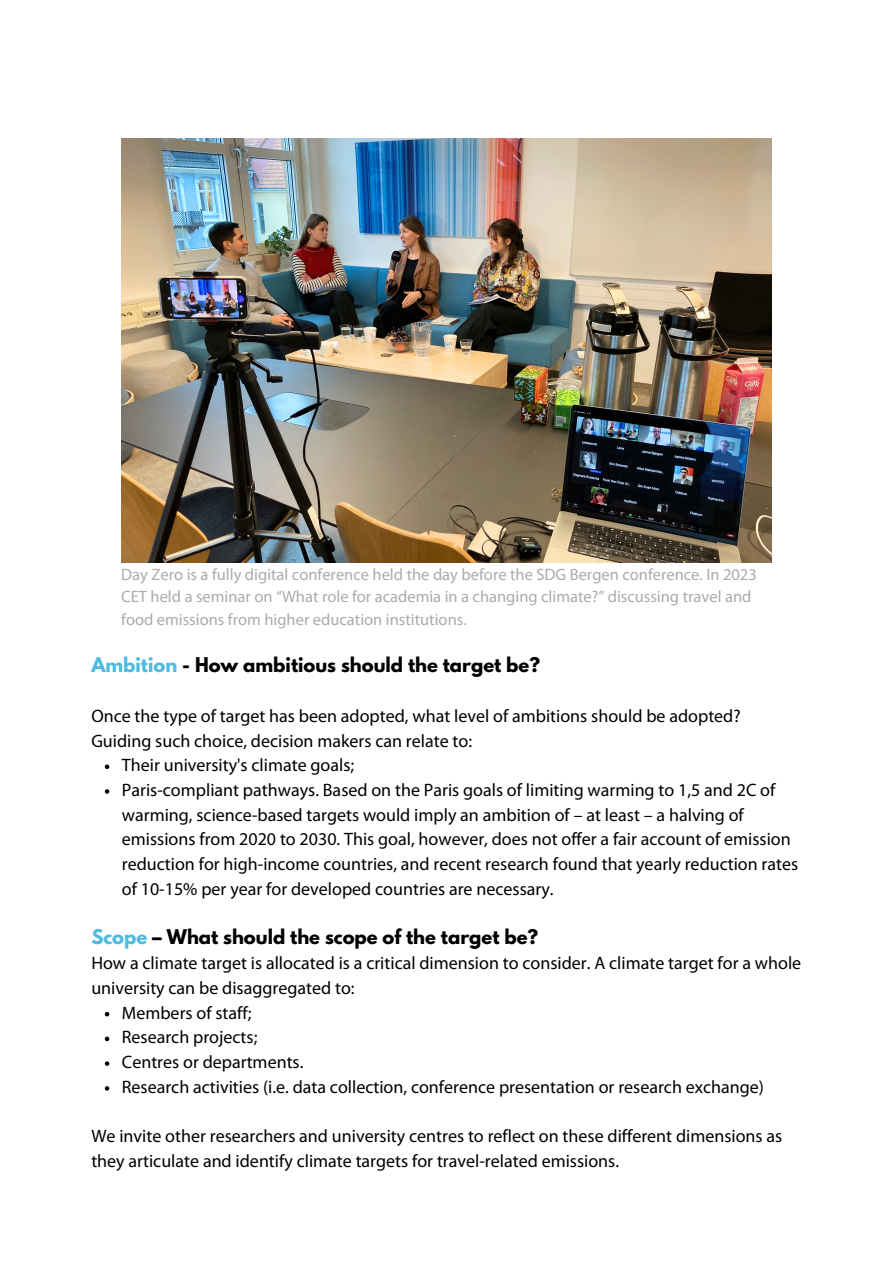
<style>
.page{position:relative;width:893px;height:1264px;background:#fff}
.page>*{position:absolute;margin:0;border:0;box-sizing:border-box;transform-origin:0 0}
.t1{font:18px/24.8px "Myriad Pro";color:#000}
.t2{font:700 18px "League Spartan";color:#000}
.t3{font:16.5px/22.5px "Myriad Pro";color:#ababab}
.s1{color:#4ebbdf}
</style>
<div class="page">
<img style="left:121px;top:138px;width:650px;height:424px">
<svg style="left:105px;top:764px;width:4px;height:5px"></svg>
<svg style="left:105px;top:789px;width:4px;height:4px"></svg>
<svg style="left:105px;top:1012px;width:4px;height:4px"></svg>
<svg style="left:105px;top:1036px;width:4px;height:5px"></svg>
<svg style="left:105px;top:1061px;width:4px;height:4px"></svg>
<svg style="left:105px;top:1086px;width:4px;height:4px"></svg>
<p class="t3" style="left:121px;top:564px;width:637px">Day Zero is a fully digital conference held the day before the SDG Bergen conference. In 2023<br>CET held a seminar on “What role for academia in a changing climate?” discussing travel and food emissions from higher education institutions.</p>
<p class="t2" style="left:91px;top:656px;width:450px"><span class="s1">Ambition</span> - How ambitious should the target be?</p>
<p class="t1" style="left:91px;top:705px;width:651px">Once the type of target has been adopted, what level of ambitions should be adopted?<br>Guiding such choice, decision makers can relate to:</p>
<p class="t1" style="left:122px;top:754px;width:234px">Their university's climate goals;</p>
<p class="t1" style="left:122px;top:779px;width:677px">Paris-compliant pathways. Based on the Paris goals of limiting warming to 1,5 and 2C of warming, science-based targets would imply an ambition of – at least – a halving of emissions from 2020 to 2030. This goal, however, does not offer a fair account of emission reduction for high-income countries, and recent research found that yearly reduction rates of 10-15% per year for developed countries are necessary.</p>
<p class="t2" style="left:91px;top:928px;width:448px"><span class="s1">Scope</span> – What should the scope of the target be?</p>
<p class="t1" style="left:91px;top:952px;width:711px">How a climate target is allocated is a critical dimension to consider. A climate target for a whole university can be disaggregated to:</p>
<p class="t1" style="left:122px;top:1001px;width:131px">Members of staff;</p>
<p class="t1" style="left:122px;top:1026px;width:137px">Research projects;</p>
<p class="t1" style="left:122px;top:1051px;width:183px">Centres or departments.</p>
<p class="t1" style="left:122px;top:1075px;width:643px">Research activities (i.e. data collection, conference presentation or research exchange)</p>
<p class="t1" style="left:91px;top:1125px;width:692px">We invite other researchers and university centres to reflect on these different dimensions as they articulate and identify climate targets for travel-related emissions.</p>
</div>
